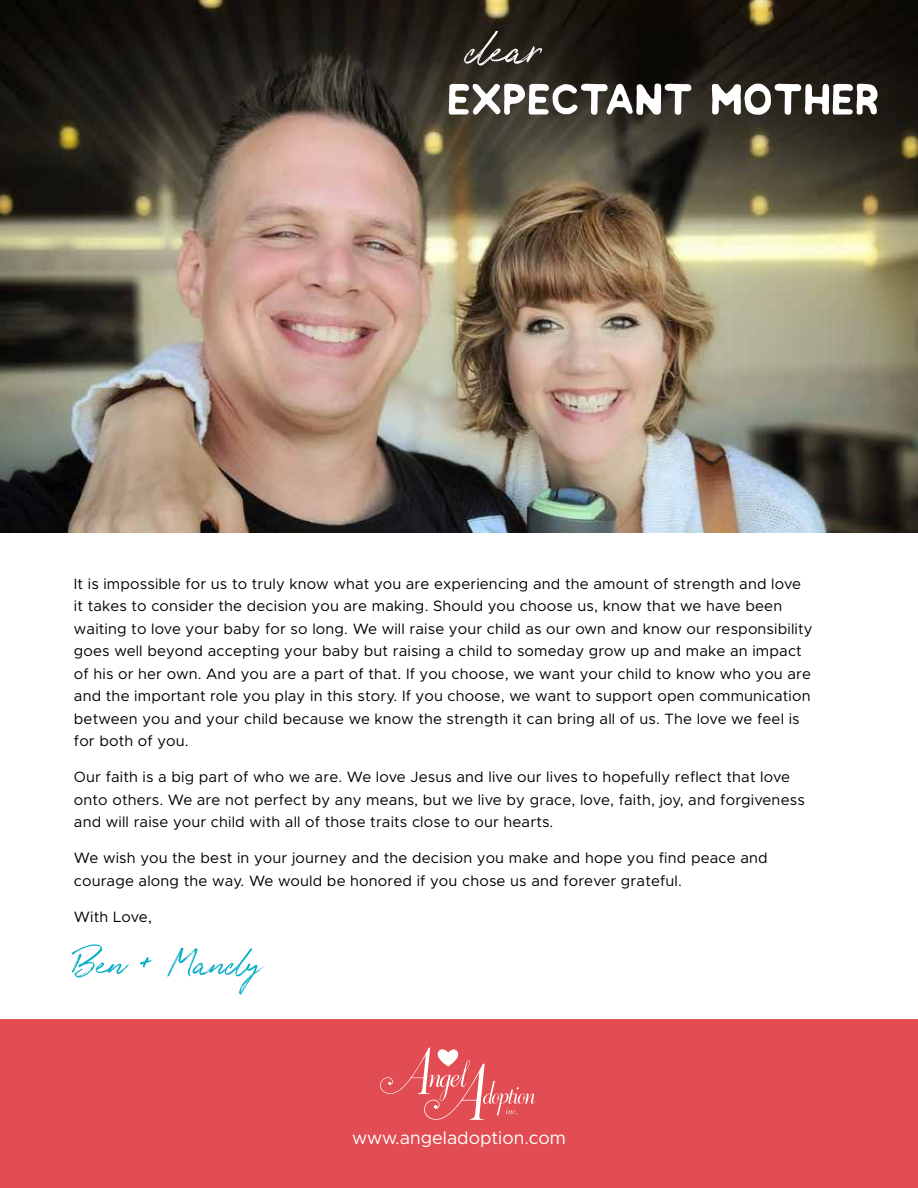
<style>
.page{position:relative;width:918px;height:1188px;background:#fff}
.page>*{position:absolute;margin:0;border:0;box-sizing:border-box;transform-origin:0 0}
.t1{font:78px "Paradise Thoughts";color:#fff}
.t2{font:63px "Paradise Thoughts";color:#09afc5}
.t3{font:57px "Chlakh";color:#fff}
.t4{font:18px "Metropolis";color:#fff}
.t5{font:15px/22.5px "Metropolis";letter-spacing:.01em;color:#000}
</style>
<div class="page">
<img style="left:0;top:0;width:918px;height:533px">
<div style="left:0;top:1020px;width:917px;height:168px;background:#e14d53"></div>
<svg style="left:380px;top:1048px;width:155px;height:72px"></svg>
<h1 class="t1" style="left:468px;top:-11px;width:78px">dear</h1>
<h3 class="t3" style="left:449px;top:61px;width:434px">Expectant Mother</h3>
<p class="t5" style="left:74px;top:572px;width:740px">It is impossible for us to truly know what you are experiencing and the amount of strength and love it takes to consider the decision you are making. Should you choose us, know that we have been waiting to love your baby for so long. We will raise your child as our own and know our responsibility goes well beyond accepting your baby but raising a child to someday grow up and make an impact of his or her own. And you are a part of that. If you choose, we want your child to know who you are and the important role you play in this story. If you choose, we want to support open communication between you and your child because we know the strength it can bring all of us. The love we feel is for both of you.</p>
<p class="t5" style="left:74px;top:766px;width:732px">Our faith is a big part of who we are. We love Jesus and live our lives to hopefully reflect that love onto others. We are not perfect by any means, but we live by grace, love, faith, joy, and forgiveness and will raise your child with all of those traits close to our hearts.</p>
<p class="t5" style="left:74px;top:847px;width:695px">We wish you the best in your journey and the decision you make and hope you find peace and courage along the way. We would be honored if you chose us and forever grateful.</p>
<p class="t5" style="left:74px;top:905px;width:80px">With Love,</p>
<h2 class="t2" style="left:74px;top:915px;width:191px">Ben + Mandy</h2>
<p class="t4" style="left:352px;top:1127px;width:215px">www.angeladoption.com</p>
<p class="t4" style="left:343px;top:1128px;width:240px">www.lifelongadoptions.com</p>
</div>
